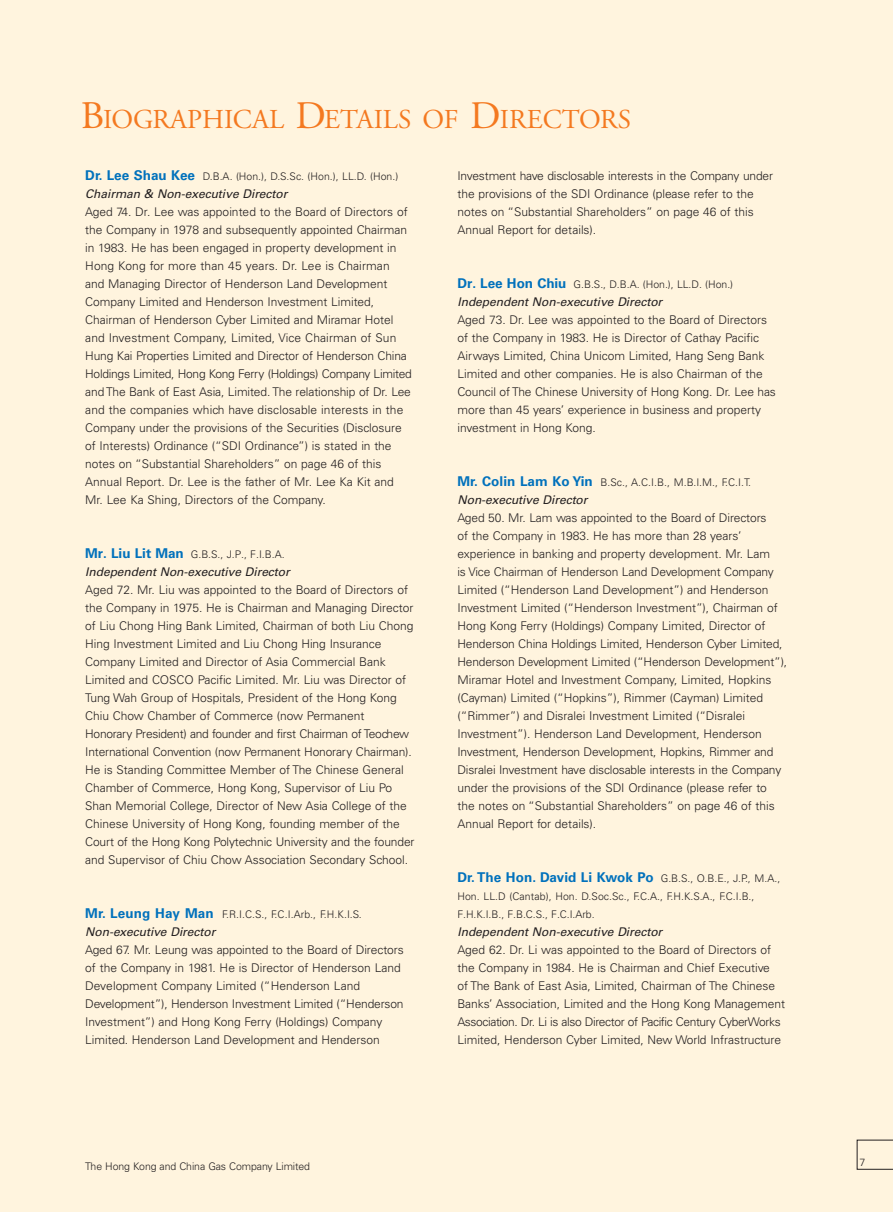
<style>
.page{position:relative;width:893px;height:1212px;background:#fff}
.page>*{position:absolute;margin:0;border:0;box-sizing:border-box;transform-origin:0 0}
.t1{font:27.3px "Adobe Garamond";color:#f47920}
.t2{font:300 12px/18px "Univers";letter-spacing:-.005em;color:#231f20}
.t3{font:italic 12px "Univers";color:#231f20}
.t4{font:300 10.5px/18px "Univers";letter-spacing:-.005em;color:#231f20}
.s1{font-size:39px}
.s2{font-weight:700;font-size:13.5px;color:#0071bc}
</style>
<div class="page">
<svg style="left:856px;top:1140px;width:36px;height:30px"></svg>
<h1 class="t1" style="left:81px;top:108px;width:552px"><span class="s1">B</span>IOGRAPHICAL <span class="s1">D</span>ETAILS OF <span class="s1">D</span>IRECTORS</h1>
<p class="t4" style="left:85px;top:168px;width:314px"><span class="s2">Dr. Lee Shau Kee</span> D.B.A. (Hon.), D.S.Sc. (Hon.), LL.D. (Hon.)</p>
<p class="t3" style="left:85px;top:189px;width:206px">Chairman &amp; Non-executive Director</p>
<p class="t2" style="left:85px;top:204px;width:328px">Aged 74. Dr. Lee was appointed to the Board of Directors of the Company in 1978 and subsequently appointed Chairman in 1983. He has been engaged in property development in Hong Kong for more than 45 years. Dr. Lee is Chairman and Managing Director of Henderson Land Development Company Limited and Henderson Investment Limited, Chairman of Henderson Cyber Limited and Miramar Hotel and Investment Company, Limited, Vice Chairman of Sun Hung Kai Properties Limited and Director of Henderson China Holdings Limited, Hong Kong Ferry (Holdings) Company Limited and The Bank of East Asia, Limited. The relationship of Dr. Lee and the companies which have disclosable interests in the Company under the provisions of the Securities (Disclosure of Interests) Ordinance (“SDI Ordinance”) is stated in the notes on “Substantial Shareholders” on page 46 of this Annual Report. Dr. Lee is the father of Mr. Lee Ka Kit and Mr. Lee Ka Shing, Directors of the Company.</p>
<p class="t4" style="left:85px;top:546px;width:201px"><span class="s2">Mr. Liu Lit Man</span> G.B.S., J.P., F.I.B.A.</p>
<p class="t3" style="left:85px;top:567px;width:208px">Independent Non-executive Director</p>
<p class="t2" style="left:85px;top:582px;width:331px">Aged 72. Mr. Liu was appointed to the Board of Directors of the Company in 1975. He is Chairman and Managing Director of Liu Chong Hing Bank Limited, Chairman of both Liu Chong Hing Investment Limited and Liu Chong Hing Insurance Company Limited and Director of Asia Commercial Bank Limited and COSCO Pacific Limited. Mr. Liu was Director of Tung Wah Group of Hospitals, President of the Hong Kong Chiu Chow Chamber of Commerce (now Permanent Honorary President) and founder and first Chairman of Teochew International Convention (now Permanent Honorary Chairman).<br>He is Standing Committee Member of The Chinese General Chamber of Commerce, Hong Kong, Supervisor of Liu Po Shan Memorial College, Director of New Asia College of the Chinese University of Hong Kong, founding member of the Court of the Hong Kong Polytechnic University and the founder and Supervisor of Chiu Chow Association Secondary School.</p>
<p class="t4" style="left:85px;top:906px;width:278px"><span class="s2">Mr. Leung Hay Man</span> F.R.I.C.S., F.C.I.Arb., F.H.K.I.S.</p>
<p class="t3" style="left:85px;top:927px;width:134px">Non-executive Director</p>
<p class="t2" style="left:85px;top:942px;width:320px">Aged 67. Mr. Leung was appointed to the Board of Directors of the Company in 1981. He is Director of Henderson Land Development Company Limited (“Henderson Land Development”), Henderson Investment Limited (“Henderson Investment”) and Hong Kong Ferry (Holdings) Company Limited. Henderson Land Development and Henderson</p>
<p class="t2" style="left:457px;top:168px;width:317px">Investment have disclosable interests in the Company under the provisions of the SDI Ordinance (please refer to the notes on “Substantial Shareholders” on page 46 of this Annual Report for details).</p>
<p class="t4" style="left:457px;top:276px;width:277px"><span class="s2">Dr. Lee Hon Chiu</span> G.B.S., D.B.A. (Hon.), LL.D. (Hon.)</p>
<p class="t3" style="left:457px;top:297px;width:209px">Independent Non-executive Director</p>
<p class="t2" style="left:457px;top:312px;width:320px">Aged 73. Dr. Lee was appointed to the Board of Directors of the Company in 1983. He is Director of Cathay Pacific Airways Limited, China Unicom Limited, Hang Seng Bank Limited and other companies. He is also Chairman of the Council of The Chinese University of Hong Kong. Dr. Lee has more than 45 years’ experience in business and property investment in Hong Kong.</p>
<p class="t4" style="left:457px;top:474px;width:295px"><span class="s2">Mr. Colin Lam Ko Yin</span> B.Sc., A.C.I.B., M.B.I.M., F.C.I.T.</p>
<p class="t3" style="left:457px;top:495px;width:134px">Non-executive Director</p>
<p class="t2" style="left:457px;top:510px;width:331px">Aged 50. Mr. Lam was appointed to the Board of Directors<br>of the Company in 1983. He has more than 28 years’ experience in banking and property development. Mr. Lam<br>is Vice Chairman of Henderson Land Development Company Limited (“Henderson Land Development”) and Henderson Investment Limited (“Henderson Investment”), Chairman of Hong Kong Ferry (Holdings) Company Limited, Director of Henderson China Holdings Limited, Henderson Cyber Limited, Henderson Development Limited (“Henderson Development”), Miramar Hotel and Investment Company, Limited, Hopkins (Cayman) Limited (“Hopkins”), Rimmer (Cayman) Limited (“Rimmer”) and Disralei Investment Limited (“Disralei Investment”). Henderson Land Development, Henderson Investment, Henderson Development, Hopkins, Rimmer and Disralei Investment have disclosable interests in the Company under the provisions of the SDI Ordinance (please refer to the notes on “Substantial Shareholders” on page 46 of this Annual Report for details).</p>
<p class="t4" style="left:457px;top:870px;width:324px"><span class="s2">Dr. The Hon. David Li Kwok Po</span> G.B.S., O.B.E., J.P., M.A.,<br>Hon. LL.D (Cantab), Hon. D.Soc.Sc., F.C.A., F.H.K.S.A., F.C.I.B.,<br>F.H.K.I.B., F.B.C.S., F.C.I.Arb.</p>
<p class="t3" style="left:457px;top:927px;width:209px">Independent Non-executive Director</p>
<p class="t2" style="left:457px;top:942px;width:329px">Aged 62. Dr. Li was appointed to the Board of Directors of the Company in 1984. He is Chairman and Chief Executive<br>of The Bank of East Asia, Limited, Chairman of The Chinese Banks’ Association, Limited and the Hong Kong Management Association. Dr. Li is also Director of Pacific Century CyberWorks Limited, Henderson Cyber Limited, New World Infrastructure</p>
<p class="t4" style="left:85px;top:1158px;width:226px">The Hong Kong and China Gas Company Limited</p>
<p class="t4" style="left:859px;top:1154px;width:7px">7</p>
</div>
